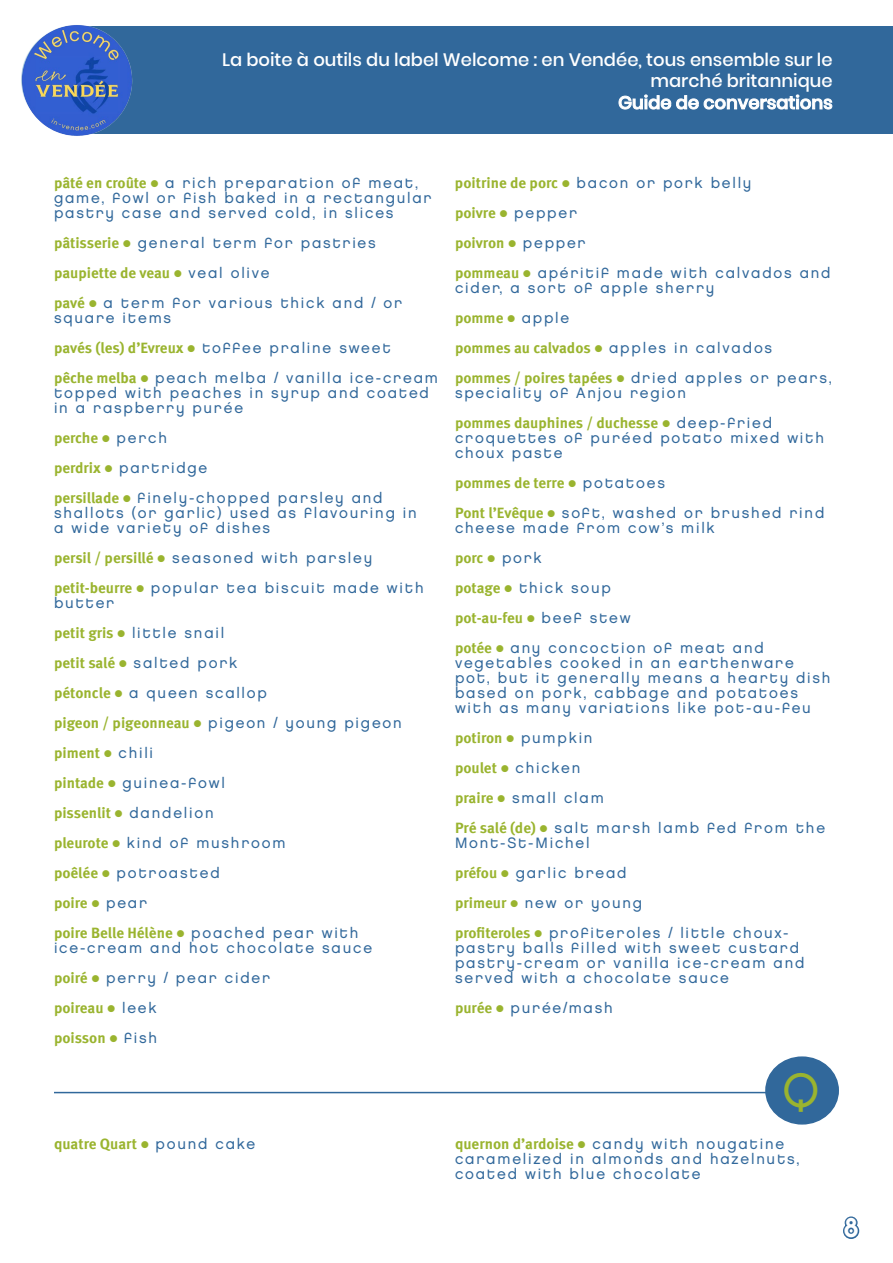
<style>
.page{position:relative;width:893px;height:1263px;background:#fff}
.page>*{position:absolute;margin:0;border:0;box-sizing:border-box;transform-origin:0 0}
.t1{font:48px "Chalet London Nineteen Seventy";color:#9ab42f}
.t2{font:27px "Chalet Tokyo";color:#fff}
.t3{font:500 18px/21.6px "Poppins";color:#fff;text-align:right}
.t4{font:15px/15px "Chalet London Nineteen Eighty";letter-spacing:.12em;color:#31689b}
.t5{font:700 15px/30px "Meta OFC";color:#9ab42f}
.s1{font-family:"Meta OFC";font-weight:700;color:#9ab42f}
.s2{color:#9ab42f}
.s3{font-family:"Chalet London Nineteen Eighty";font-weight:400;color:#31689b}
</style>
<div class="page">
<svg style="left:843px;top:1216px;width:17px;height:23px"></svg>
<hr style="left:54px;top:1092px;width:715px;height:1px;background:#31689b">
<div style="left:766px;top:1057px;width:72px;height:67px;background:#31689b;border-radius:50%"></div>
<div style="left:765px;top:1056px;width:74px;height:68px;border:2px solid #31689b;border-radius:50%"></div>
<div style="left:72px;top:26px;width:821px;height:108px;background:#31689b"></div>
<img style="left:21px;top:25px;width:112px;height:111px">
<p class="t3" style="left:222px;top:49px;width:612px">La boite à outils du label Welcome : en Vendée, tous ensemble sur le marché britannique<br>Guide de conversations</p>
<p class="t4" style="left:54px;top:175px;width:379px"><span class="s1">pâté en croûte</span> <span class="s2">●</span> a rich preparation of meat, game, fowl or fish baked in a rectangular pastry case and served cold, in slices</p>
<p class="t4" style="left:54px;top:235px;width:323px"><span class="s1">pâtisserie</span> <span class="s2">●</span> general term for pastries</p>
<p class="t5" style="left:54px;top:258px;width:217px">paupiette de veau ● <span class="s3">veal olive</span></p>
<p class="t4" style="left:54px;top:295px;width:350px"><span class="s1">pavé</span> <span class="s2">●</span> a term for various thick and / or square items</p>
<p class="t5" style="left:54px;top:333px;width:338px">pavés (les) d’Evreux ● <span class="s3">toffee praline sweet</span></p>
<p class="t4" style="left:54px;top:370px;width:385px"><span class="s1">pêche melba</span> <span class="s2">●</span> peach melba / vanilla ice-cream topped with peaches in syrup and coated in a raspberry purée</p>
<p class="t5" style="left:54px;top:423px;width:115px">perche ● <span class="s3">perch</span></p>
<p class="t4" style="left:54px;top:453px;width:330px;line-height:30px"><span class="s1">perdrix</span> <span class="s2">●</span> partridge<br><span class="s1">persillade</span> <span class="s2">●</span> finely-chopped parsley and</p>
<p class="t4" style="left:54px;top:505px;width:364px">shallots (or garlic) used as flavouring in a wide variety of dishes</p>
<p class="t4" style="left:54px;top:543px;width:371px;line-height:30px"><span class="s1">persil / persillé</span> <span class="s2">●</span> seasoned with parsley <span class="s1">petit-beurre</span> <span class="s2">●</span> popular tea biscuit made with</p>
<p class="t4" style="left:54px;top:588px;width:349px;line-height:30px">butter<br><span class="s1">petit gris</span> <span class="s2">●</span> little snail<br><span class="s1">petit salé</span> <span class="s2">●</span> salted pork<br><span class="s1">pétoncle</span> <span class="s2">●</span> a queen scallop<br><span class="s1">pigeon / pigeonneau</span> <span class="s2">●</span> pigeon / young pigeon</p>
<p class="t5" style="left:54px;top:738px;width:101px">piment ● <span class="s3">chili</span></p>
<p class="t4" style="left:54px;top:775px;width:172px"><span class="s1">pintade</span> <span class="s2">●</span> guinea-fowl</p>
<p class="t5" style="left:54px;top:798px;width:161px">pissenlit ● <span class="s3">dandelion</span></p>
<p class="t4" style="left:54px;top:828px;width:233px;line-height:30px"><span class="s1">pleurote</span> <span class="s2">●</span> kind of mushroom <span class="s1">poêlée</span> <span class="s2">●</span> potroasted</p>
<p class="t5" style="left:54px;top:888px;width:306px">poire ● <span class="s3">pear<br></span>poire Belle Hélène ● <span class="s3">poached pear with</span></p>
<p class="t4" style="left:54px;top:933px;width:320px;line-height:30px">ice-cream and hot chocolate sauce <span class="s1">poiré</span> <span class="s2">●</span> perry / pear cider</p>
<p class="t5" style="left:54px;top:993px;width:105px">poireau ● <span class="s3">leek </span>poisson ● <span class="s3">fish</span></p>
<p class="t4" style="left:455px;top:175px;width:298px"><span class="s1">poitrine de porc</span> <span class="s2">●</span> bacon or pork belly</p>
<p class="t5" style="left:455px;top:198px;width:132px">poivre ● <span class="s3">pepper </span>poivron ● <span class="s3">pepper</span></p>
<p class="t4" style="left:455px;top:265px;width:377px"><span class="s1">pommeau</span> <span class="s2">●</span> apéritif made with calvados and cider, a sort of apple sherry</p>
<p class="t5" style="left:455px;top:303px;width:378px">pomme ● <span class="s3">apple<br></span>pommes au calvados ● <span class="s3">apples in calvados<br></span>pommes / poires tapées ● <span class="s3">dried apples or pears,</span></p>
<p class="t4" style="left:455px;top:385px;width:232px">speciality of Anjou region</p>
<p class="t5" style="left:455px;top:408px;width:319px">pommes dauphines / duchesse ● <span class="s3">deep-fried</span></p>
<p class="t4" style="left:455px;top:430px;width:370px">croquettes of puréed potato mixed with choux paste</p>
<p class="t5" style="left:455px;top:468px;width:211px">pommes de terre ● <span class="s3">potatoes</span></p>
<p class="t4" style="left:455px;top:505px;width:371px"><span class="s1">Pont l’Evêque</span> <span class="s2">●</span> soft, washed or brushed rind cheese made from cow’s milk</p>
<p class="t5" style="left:455px;top:543px;width:88px">porc ● <span class="s3">pork</span></p>
<p class="t4" style="left:455px;top:580px;width:157px"><span class="s1">potage</span> <span class="s2">●</span> thick soup</p>
<p class="t5" style="left:455px;top:603px;width:177px">pot-au-feu ● <span class="s3">beef stew</span></p>
<p class="t4" style="left:455px;top:640px;width:377px"><span class="s1">potée</span> <span class="s2">●</span> any concoction of meat and vegetables cooked in an earthenware pot, but it generally means a hearty dish based on pork, cabbage and potatoes with as many variations like pot-au-feu</p>
<p class="t5" style="left:455px;top:723px;width:139px">potiron ● <span class="s3">pumpkin</span></p>
<p class="t4" style="left:455px;top:753px;width:372px;line-height:30px"><span class="s1">poulet</span> <span class="s2">●</span> chicken<br><span class="s1">praire</span> <span class="s2">●</span> small clam<br><span class="s1">Pré salé (de)</span> <span class="s2">●</span> salt marsh lamb fed from the</p>
<p class="t4" style="left:455px;top:828px;width:335px;line-height:30px">Mont-St-Michel<br><span class="s1">préfou</span> <span class="s2">●</span> garlic bread<br><span class="s1">primeur</span> <span class="s2">●</span> new or young<br><span class="s1">profiteroles</span> <span class="s2">●</span> profiteroles / little choux-</p>
<p class="t4" style="left:455px;top:940px;width:351px">pastry balls filled with sweet custard pastry-cream or vanilla ice-cream and served with a chocolate sauce</p>
<p class="t4" style="left:455px;top:1000px;width:159px"><span class="s1">purée</span> <span class="s2">●</span> purée/mash</p>
<h1 class="t1" style="left:782px;top:1061px;width:38px">Q</h1>
<p class="t5" style="left:54px;top:1129px;width:203px">quatre Quart ● <span class="s3">pound cake</span></p>
<p class="t4" style="left:455px;top:1136px;width:346px"><span class="s1">quernon d’ardoise</span> <span class="s2">●</span> candy with nougatine caramelized in almonds and hazelnuts, coated with blue chocolate</p>
<h2 class="t2" style="left:844px;top:1211px;width:16px">8</h2>
</div>
